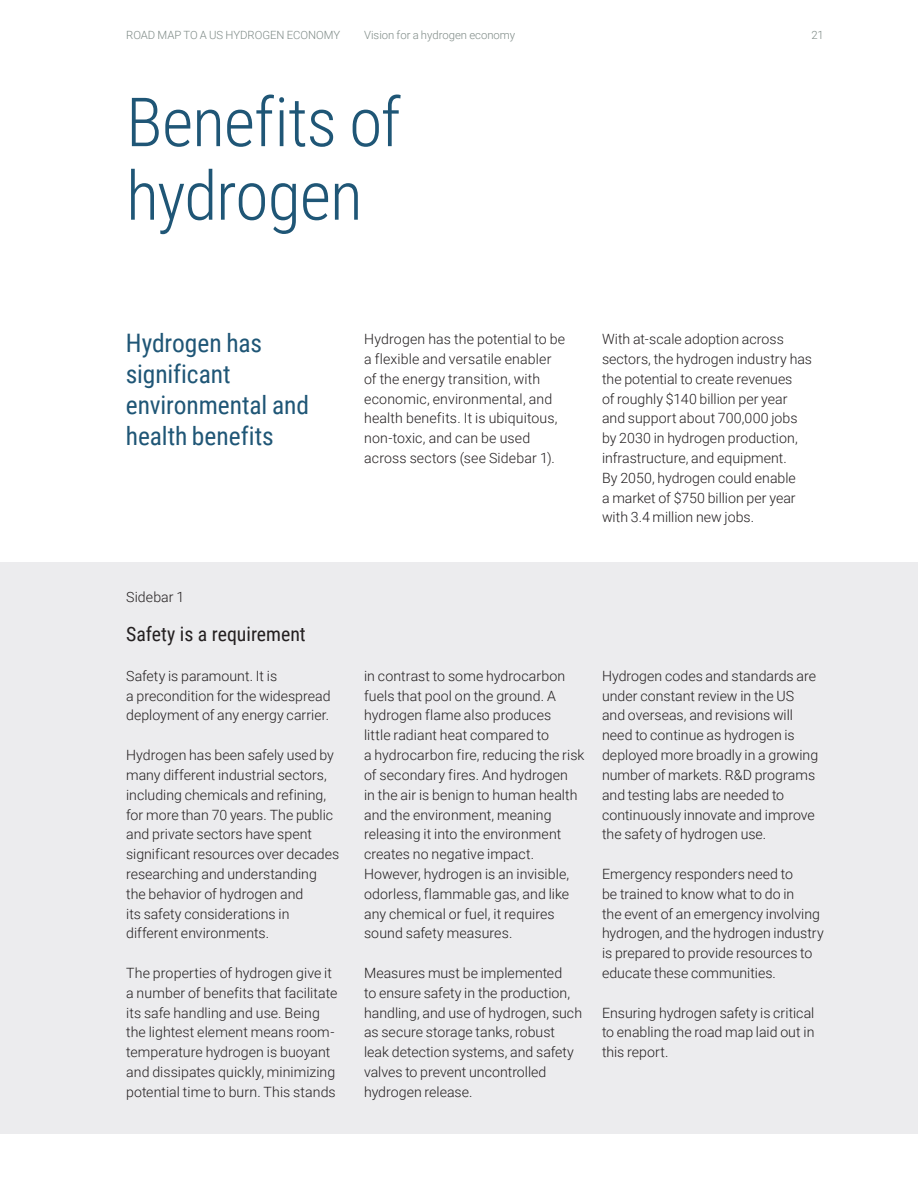
<style>
.page{position:relative;width:918px;height:1188px;background:#fff}
.page>*{position:absolute;margin:0;border:0;box-sizing:border-box;transform-origin:0 0}
.t1{font:300 67.95px/73.5px "Roboto Condensed";letter-spacing:-.015em;color:#1f5676}
.t2{font:25.5px/31px "Roboto Condensed";letter-spacing:-.005em;color:#1f5676}
.t3{font:19.8px "Roboto Condensed";color:#231f20}
.t4{font:300 14.1px/19.8px "Roboto";color:#231f20}
.t5{font:300 11.25px "Roboto";color:#7f8b87}
</style>
<div class="page">
<div style="left:0;top:562px;width:918px;height:572px;background:#ececee"></div>
<p class="t5" style="left:126px;top:27px;width:216px">ROAD MAP TO A US HYDROGEN ECONOMY</p>
<p class="t5" style="left:364px;top:27px;width:153px">Vision for a hydrogen economy</p>
<p class="t5" style="left:811px;top:27px;width:14px">21</p>
<p class="t1" style="left:126px;top:83px;width:276px">Benefits of hydrogen</p>
<p class="t2" style="left:126px;top:326px;width:185px">Hydrogen has significant environmental and health benefits</p>
<p class="t4" style="left:364px;top:329px;width:203px">Hydrogen has the potential to be a flexible and versatile enabler of the energy transition, with economic, environmental, and health benefits. It is ubiquitous, non-toxic, and can be used across sectors (see Sidebar 1).</p>
<p class="t4" style="left:602px;top:329px;width:212px">With at-scale adoption across sectors, the hydrogen industry has the potential to create revenues<br>of roughly $140 billion per year and support about 700,000 jobs by 2030 in hydrogen production, infrastructure, and equipment.<br>By 2050, hydrogen could enable<br>a market of $750 billion per year with 3.4 million new jobs.</p>
<p class="t4" style="left:126px;top:586px;width:60px">Sidebar 1</p>
<p class="t3" style="left:126px;top:620px;width:181px">Safety is a requirement</p>
<p class="t4" style="left:126px;top:665px;width:206px">Safety is paramount. It is<br>a precondition for the widespread deployment of any energy carrier.</p>
<p class="t4" style="left:126px;top:745px;width:215px">Hydrogen has been safely used by many different industrial sectors, including chemicals and refining, for more than 70 years. The public and private sectors have spent significant resources over decades researching and understanding the behavior of hydrogen and<br>its safety considerations in different environments.</p>
<p class="t4" style="left:126px;top:963px;width:213px">The properties of hydrogen give it a number of benefits that facilitate its safe handling and use. Being the lightest element means room&shy;temperature hydrogen is buoyant and dissipates quickly, minimizing potential time to burn. This stands</p>
<p class="t4" style="left:364px;top:665px;width:222px">in contrast to some hydrocarbon fuels that pool on the ground. A hydrogen flame also produces<br>little radiant heat compared to<br>a hydrocarbon fire, reducing the risk of secondary fires. And hydrogen<br>in the air is benign to human health and the environment, meaning releasing it into the environment creates no negative impact.<br>However, hydrogen is an invisible, odorless, flammable gas, and like any chemical or fuel, it requires sound safety measures.</p>
<p class="t4" style="left:364px;top:963px;width:220px">Measures must be implemented<br>to ensure safety in the production, handling, and use of hydrogen, such as secure storage tanks, robust leak detection systems, and safety valves to prevent uncontrolled hydrogen release.</p>
<p class="t4" style="left:602px;top:665px;width:218px">Hydrogen codes and standards are under constant review in the US and overseas, and revisions will need to continue as hydrogen is deployed more broadly in a growing number of markets. R&amp;D programs and testing labs are needed to continuously innovate and improve the safety of hydrogen use.</p>
<p class="t4" style="left:602px;top:863px;width:223px">Emergency responders need to<br>be trained to know what to do in<br>the event of an emergency involving hydrogen, and the hydrogen industry is prepared to provide resources to educate these communities.</p>
<p class="t4" style="left:602px;top:1002px;width:214px;text-align:justify">Ensuring hydrogen safety is critical to enabling the road map laid out in this report.</p>
</div>
